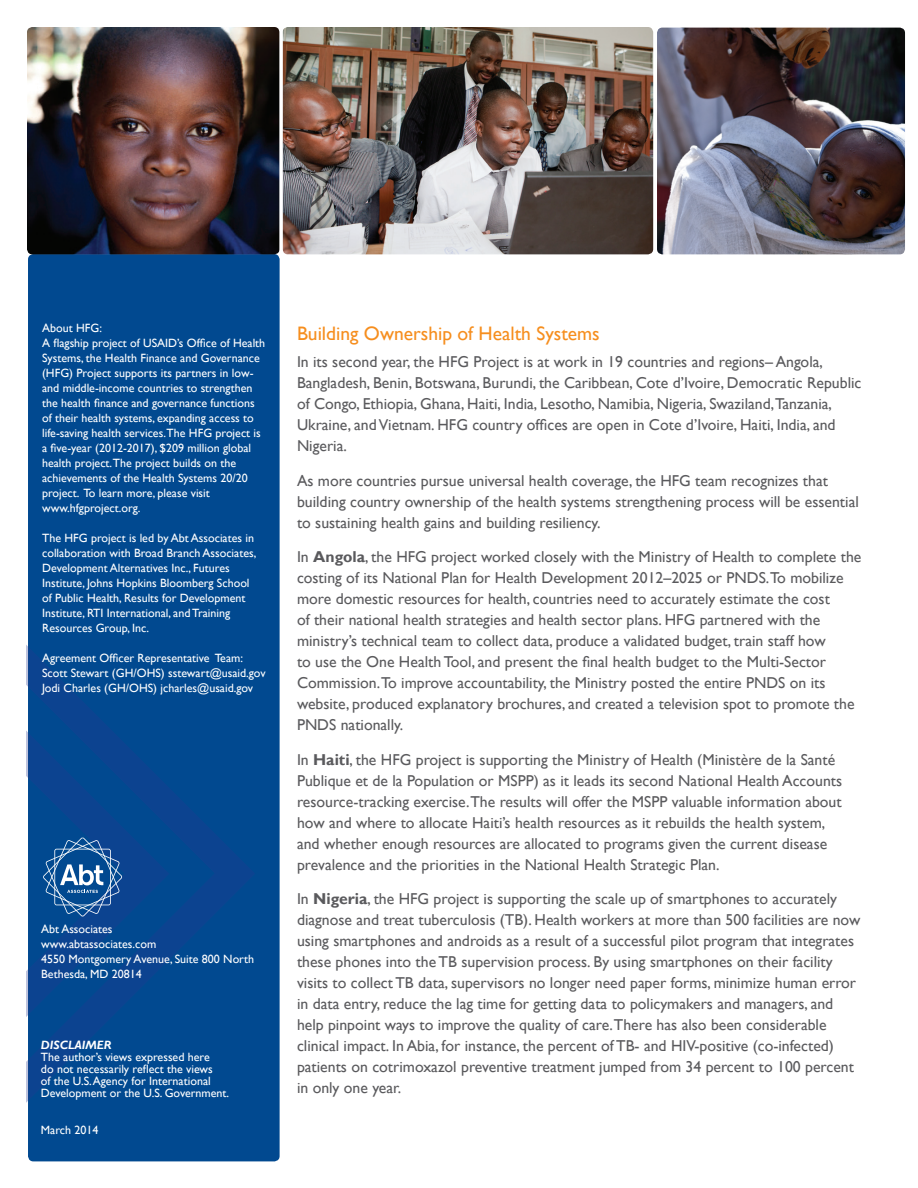
<style>
.page{position:relative;width:918px;height:1188px;background:#fff}
.page>*{position:absolute;margin:0;border:0;box-sizing:border-box;transform-origin:0 0}
.t1{font:19.5px "Gill Sans";color:#f68e1e}
.t2{font:15.75px/21px "Gill Sans";color:#5a5a5d}
.t3{font:12px/15px "Gill Sans";color:#fff}
.t4{font:italic 700 12px "Gill Sans";color:#fff}
.s1{font-weight:700}
</style>
<div class="page">
<div style="left:28px;top:254px;width:252px;height:907px;background:#014990;border-radius:5px"></div>
<img style="left:27px;top:27px;width:253px;height:227px">
<img style="left:283px;top:27px;width:370px;height:227px">
<svg style="left:26px;top:645px;width:228px;height:458px"></svg>
<svg style="left:26px;top:702px;width:143px;height:336px"></svg>
<svg style="left:43px;top:838px;width:79px;height:79px"></svg>
<img style="left:657px;top:28px;width:248px;height:226px">
<p class="t3" style="left:42px;top:321px;width:225px">About HFG:<br>A flagship project of USAID’s Office of Health Systems, the Health Finance and Governance (HFG) Project supports its partners in low&shy;and middle-income countries to strengthen the health finance and governance functions of their health systems, expanding access to life-saving health services.The HFG project is a five-year (2012-2017), $209 million global health project.The project builds on the achievements of the Health Systems 20/20 project. To learn more, please visit www.hfgproject.org.</p>
<p class="t3" style="left:42px;top:531px;width:216px">The HFG project is led by Abt Associates in collaboration with Broad Branch Associates, Development Alternatives Inc., Futures Institute, Johns Hopkins Bloomberg School of Public Health, Results for Development Institute, RTI International, and Training Resources Group, Inc.</p>
<p class="t3" style="left:42px;top:651px;width:225px">Agreement Officer Representative Team:<br>Scott Stewart (GH/OHS) sstewart@usaid.gov<br>Jodi Charles (GH/OHS) jcharles@usaid.gov</p>
<p class="t3" style="left:41px;top:922px;width:215px">Abt Associates<br>www.abtassociates.com<br>4550 Montgomery Avenue, Suite 800 North<br>Bethesda, MD 20814</p>
<p class="t4" style="left:41px;top:1038px;width:72px">DISCLAIMER</p>
<p class="t3" style="left:41px;top:1051px;width:190px;line-height:12px">The author’s views expressed here<br>do not necessarily reflect the views<br>of the U.S. Agency for International Development or the U.S. Government.</p>
<p class="t3" style="left:41px;top:1122px;width:59px">March 2014</p>
<p class="t1" style="left:297px;top:322px;width:304px">Building Ownership of Health Systems</p>
<p class="t2" style="left:297px;top:352px;width:566px">In its second year, the HFG Project is at work in 19 countries and regions– Angola, Bangladesh, Benin, Botswana, Burundi, the Caribbean, Cote d’Ivoire, Democratic Republic of Congo, Ethiopia, Ghana, Haiti, India, Lesotho, Namibia, Nigeria, Swaziland,Tanzania, Ukraine, and Vietnam. HFG country offices are open in Cote d’Ivoire, Haiti, India, and Nigeria.</p>
<p class="t2" style="left:297px;top:470px;width:563px">As more countries pursue universal health coverage, the HFG team recognizes that building country ownership of the health systems strengthening process will be essential to sustaining health gains and building resiliency.</p>
<p class="t2" style="left:297px;top:547px;width:566px">In <span class="s1">Angola</span>, the HFG project worked closely with the Ministry of Health to complete the costing of its National Plan for Health Development 2012–2025 or PNDS.To mobilize more domestic resources for health, countries need to accurately estimate the cost<br>of their national health strategies and health sector plans. HFG partnered with the ministry’s technical team to collect data, produce a validated budget, train staff how<br>to use the One Health Tool, and present the final health budget to the Multi-Sector Commission.To improve accountability, the Ministry posted the entire PNDS on its website, produced explanatory brochures, and created a television spot to promote the PNDS nationally.</p>
<p class="t2" style="left:297px;top:749px;width:547px">In <span class="s1">Haiti</span>, the HFG project is supporting the Ministry of Health (Ministère de la Santé Publique et de la Population or MSPP) as it leads its second National Health Accounts resource-tracking exercise.The results will offer the MSPP valuable information about how and where to allocate Haiti’s health resources as it rebuilds the health system, and whether enough resources are allocated to programs given the current disease prevalence and the priorities in the National Health Strategic Plan.</p>
<p class="t2" style="left:297px;top:889px;width:565px">In <span class="s1">Nigeria</span>, the HFG project is supporting the scale up of smartphones to accurately diagnose and treat tuberculosis (TB). Health workers at more than 500 facilities are now using smartphones and androids as a result of a successful pilot program that integrates these phones into the TB supervision process. By using smartphones on their facility visits to collect TB data, supervisors no longer need paper forms, minimize human error in data entry, reduce the lag time for getting data to policymakers and managers, and help pinpoint ways to improve the quality of care.There has also been considerable clinical impact. In Abia, for instance, the percent of TB- and HIV-positive (co-infected) patients on cotrimoxazol preventive treatment jumped from 34 percent to 100 percent in only one year.</p>
</div>
